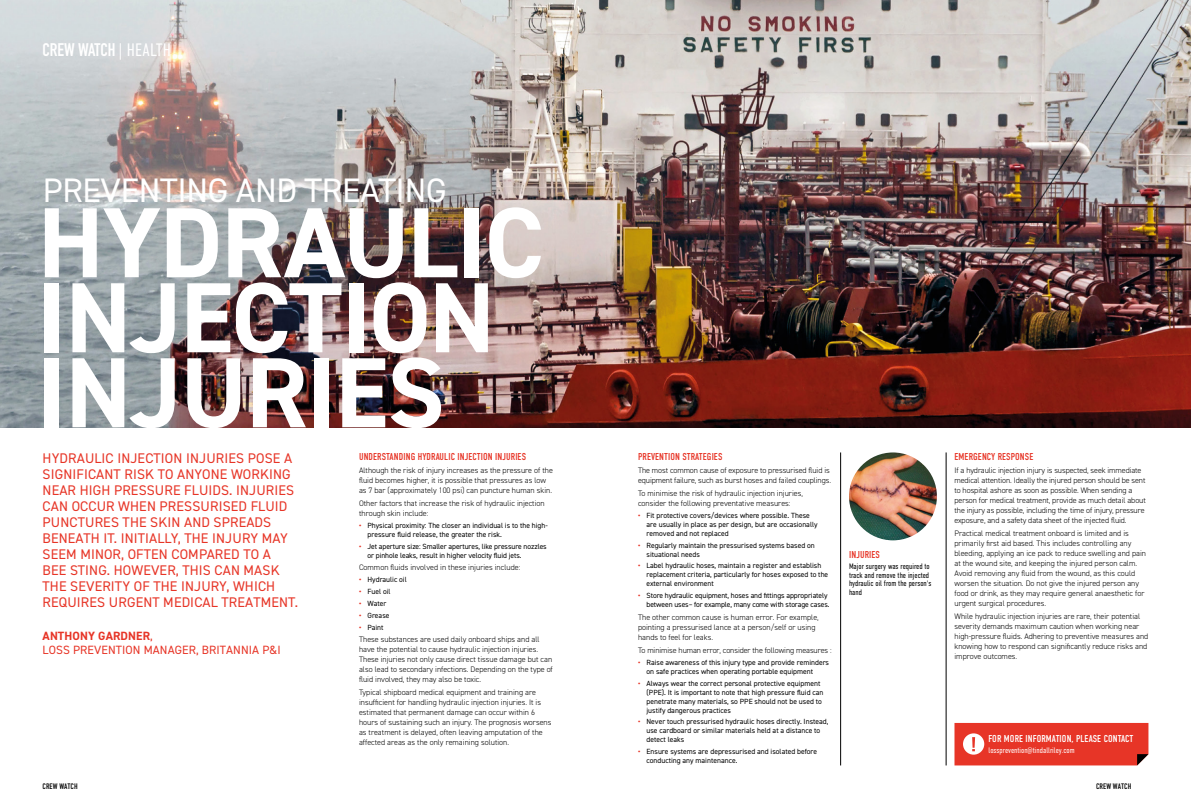
<style>
.page{position:relative;width:1191px;height:808px;background:#fff}
.page>*{position:absolute;margin:0;border:0;box-sizing:border-box;transform-origin:0 0}
.t1{font:700 100px "DIN2014";letter-spacing:-.01em;color:#fff}
.t2{font:34px "DIN2014";letter-spacing:-.01em;color:#fff}
.t3{font:700 18px "DIN Condensed";color:#fff}
.Standfirst{font:14px/16px "DIN2014";letter-spacing:.01em;color:#e73527}
.Standfirst-2{font:12px/13.7px "DIN2014";letter-spacing:.01em;color:#e73527}
.Crosshead{font:10px "DIN Condensed";letter-spacing:.01em;color:#e73527}
.t4{font:10px "DIN Condensed";letter-spacing:.01em;color:#fff}
.Bodycopy{font:300 8px/10px "DIN2014";color:#000}
.t5{font:300 8px/8.5px "DIN Condensed";color:#000}
.t6{font:300 8px "DIN Condensed";color:#fff}
.Standfirst-3{font:8px "DIN Condensed";color:#000}
.t7{font:7.5px/9px "DIN2014";color:#000}
.s1{font-weight:300}
.s2{font-weight:700}
.s3{font-weight:700;color:#e73527}
</style>
<div class="page">
<hr style="left:840px;top:452px;width:1px;height:313px;background:#000">
<hr style="left:946px;top:452px;width:1px;height:313px;background:#000">
<img style="left:849px;top:452px;width:88px;height:88px;border-radius:44px">
<svg style="left:954px;top:723px;width:194px;height:42px;background:#e63e31"></svg>
<img style="left:0;top:0;width:1191px;height:427px">
<p class="t3" style="left:42px;top:38px;width:130px">CREW WATCH <span class="s1">| HEALTH</span></p>
<p class="t2" style="left:43px;top:169px;width:405px">PREVENTING AND TREATING</p>
<p class="t1" style="left:38px;top:176px;width:507px">HYDRAULIC</p>
<p class="t1" style="left:37px;top:251px;width:459px">INJECTION</p>
<p class="t1" style="left:37px;top:326px;width:409px">INJURIES</p>
<p class="Standfirst" style="left:43px;top:450px;width:257px">HYDRAULIC INJECTION INJURIES POSE A SIGNIFICANT RISK TO ANYONE WORKING NEAR HIGH PRESSURE FLUIDS. INJURIES CAN OCCUR WHEN PRESSURISED FLUID PUNCTURES THE SKIN AND SPREADS BENEATH IT. INITIALLY, THE INJURY MAY SEEM MINOR, OFTEN COMPARED TO A BEE STING. HOWEVER, THIS CAN MASK THE SEVERITY OF THE INJURY, WHICH REQUIRES URGENT MEDICAL TREATMENT.</p>
<p class="Standfirst-2" style="left:43px;top:629px;width:240px"><span class="s2">ANTHONY GARDNER</span>,<br>LOSS PREVENTION MANAGER, BRITANNIA P&amp;I</p>
<p class="Crosshead" style="left:359px;top:451px;width:168px">UNDERSTANDING HYDRAULIC INJECTION INJURIES</p>
<p class="Bodycopy" style="left:359px;top:465px;width:195px">Although the risk of injury increases as the pressure of the fluid becomes higher, it is possible that pressures as low as 7 bar (approximately 100 psi) can puncture human skin.</p>
<p class="Bodycopy" style="left:359px;top:498px;width:187px">Other factors that increase the risk of hydraulic injection through skin include:</p>
<p class="t7" style="left:367px;top:520px;width:182px;text-indent:-9px"><span class="s3">•</span> Physical proximity: The closer an individual is to the high&shy;pressure fluid release, the greater the risk.</p>
<p class="t7" style="left:367px;top:541px;width:181px;text-indent:-9px"><span class="s3">•</span> Jet aperture size: Smaller apertures, like pressure nozzles or pinhole leaks, result in higher velocity fluid jets.</p>
<p class="Bodycopy" style="left:359px;top:563px;width:163px">Common fluids involved in these injuries include:</p>
<p class="t7" style="left:359px;top:575px;width:49px"><span class="s3">•</span> Hydraulic oil</p>
<p class="t7" style="left:359px;top:587px;width:33px"><span class="s3">•</span> Fuel oil</p>
<p class="t7" style="left:359px;top:599px;width:29px"><span class="s3">•</span> Water</p>
<p class="t7" style="left:359px;top:610px;width:32px"><span class="s3">•</span> Grease</p>
<p class="t7" style="left:359px;top:622px;width:26px"><span class="s3">•</span> Paint</p>
<p class="Bodycopy" style="left:359px;top:635px;width:195px">These substances are used daily onboard ships and all have the potential to cause hydraulic injection injuries.<br>These injuries not only cause direct tissue damage but can also lead to secondary infections. Depending on the type of fluid involved, they may also be toxic.</p>
<p class="Bodycopy" style="left:359px;top:687px;width:194px">Typical shipboard medical equipment and training are insufficient for handling hydraulic injection injuries. It is estimated that permanent damage can occur within 6 hours of sustaining such an injury. The prognosis worsens as treatment is delayed, often leaving amputation of the affected areas as the only remaining solution.</p>
<p class="Standfirst-3" style="left:43px;top:782px;width:37px">CREW WATCH</p>
<p class="Crosshead" style="left:638px;top:451px;width:86px">PREVENTION STRATEGIES</p>
<p class="Bodycopy" style="left:638px;top:465px;width:194px">The most common cause of exposure to pressurised fluid is equipment failure, such as burst hoses and failed couplings.</p>
<p class="Bodycopy" style="left:638px;top:488px;width:166px">To minimise the risk of hydraulic injection injuries, consider the following preventative measures:</p>
<p class="t7" style="left:646px;top:510px;width:173px;text-indent:-9px"><span class="s3">•</span> Fit protective covers/devices where possible. These are usually in place as per design, but are occasionally removed and not replaced</p>
<p class="t7" style="left:646px;top:540px;width:170px;text-indent:-9px"><span class="s3">•</span> Regularly maintain the pressurised systems based on situational needs</p>
<p class="t7" style="left:646px;top:561px;width:183px;text-indent:-9px"><span class="s3">•</span> Label hydraulic hoses, maintain a register and establish replacement criteria, particularly for hoses exposed to the external environment</p>
<p class="t7" style="left:638px;top:591px;width:193px;text-align:right"><span class="s3">•</span> Store hydraulic equipment, hoses and fittings appropriately between uses– for example, many come with storage cases.</p>
<p class="Bodycopy" style="left:638px;top:612px;width:182px">The other common cause is human error. For example, pointing a pressurised lance at a person/self or using hands to feel for leaks.</p>
<p class="Bodycopy" style="left:638px;top:645px;width:195px">To minimise human error, consider the following measures :</p>
<p class="t7" style="left:646px;top:657px;width:184px;text-indent:-9px"><span class="s3">•</span> Raise awareness of this injury type and provide reminders on safe practices when operating portable equipment</p>
<p class="t7" style="left:646px;top:678px;width:178px;text-indent:-9px"><span class="s3">•</span> Always wear the correct personal protective equipment (PPE). It is important to note that high pressure fluid can penetrate many materials, so PPE should not be used to justify dangerous practices</p>
<p class="t7" style="left:646px;top:717px;width:183px;text-indent:-9px"><span class="s3">•</span> Never touch pressurised hydraulic hoses directly. Instead, use cardboard or similar materials held at a distance to detect leaks</p>
<p class="t7" style="left:646px;top:747px;width:172px;text-indent:-9px"><span class="s3">•</span> Ensure systems are depressurised and isolated before conducting any maintenance.</p>
<p class="Crosshead" style="left:849px;top:549px;width:32px">INJURIES</p>
<p class="t5" style="left:849px;top:562px;width:84px">Major surgery was required to track and remove the injected hydraulic oil from the person's hand</p>
<p class="Crosshead" style="left:954px;top:451px;width:80px">EMERGENCY RESPONSE</p>
<p class="Bodycopy" style="left:954px;top:465px;width:193px">If a hydraulic injection injury is suspected, seek immediate medical attention. Ideally the injured person should be sent to hospital ashore as soon as possible. When sending a person for medical treatment, provide as much detail about the injury as possible, including the time of injury, pressure exposure, and a safety data sheet of the injected fluid.</p>
<p class="Bodycopy" style="left:954px;top:528px;width:193px">Practical medical treatment onboard is limited and is primarily first aid based. This includes controlling any bleeding, applying an ice pack to reduce swelling and pain at the wound site, and keeping the injured person calm.<br>Avoid removing any fluid from the wound, as this could worsen the situation. Do not give the injured person any food or drink, as they may require general anaesthetic for urgent surgical procedures.</p>
<p class="Bodycopy" style="left:954px;top:611px;width:195px">While hydraulic injection injuries are rare, their potential severity demands maximum caution when working near high-pressure fluids. Adhering to preventive measures and knowing how to respond can significantly reduce risks and improve outcomes.</p>
<p class="t4" style="left:988px;top:733px;width:146px">FOR MORE INFORMATION, PLEASE CONTACT</p>
<p class="t6" style="left:988px;top:746px;width:88px">lossprevention@tindallriley.com</p>
<p class="Standfirst-3" style="left:1096px;top:782px;width:37px">CREW WATCH</p>
</div>
